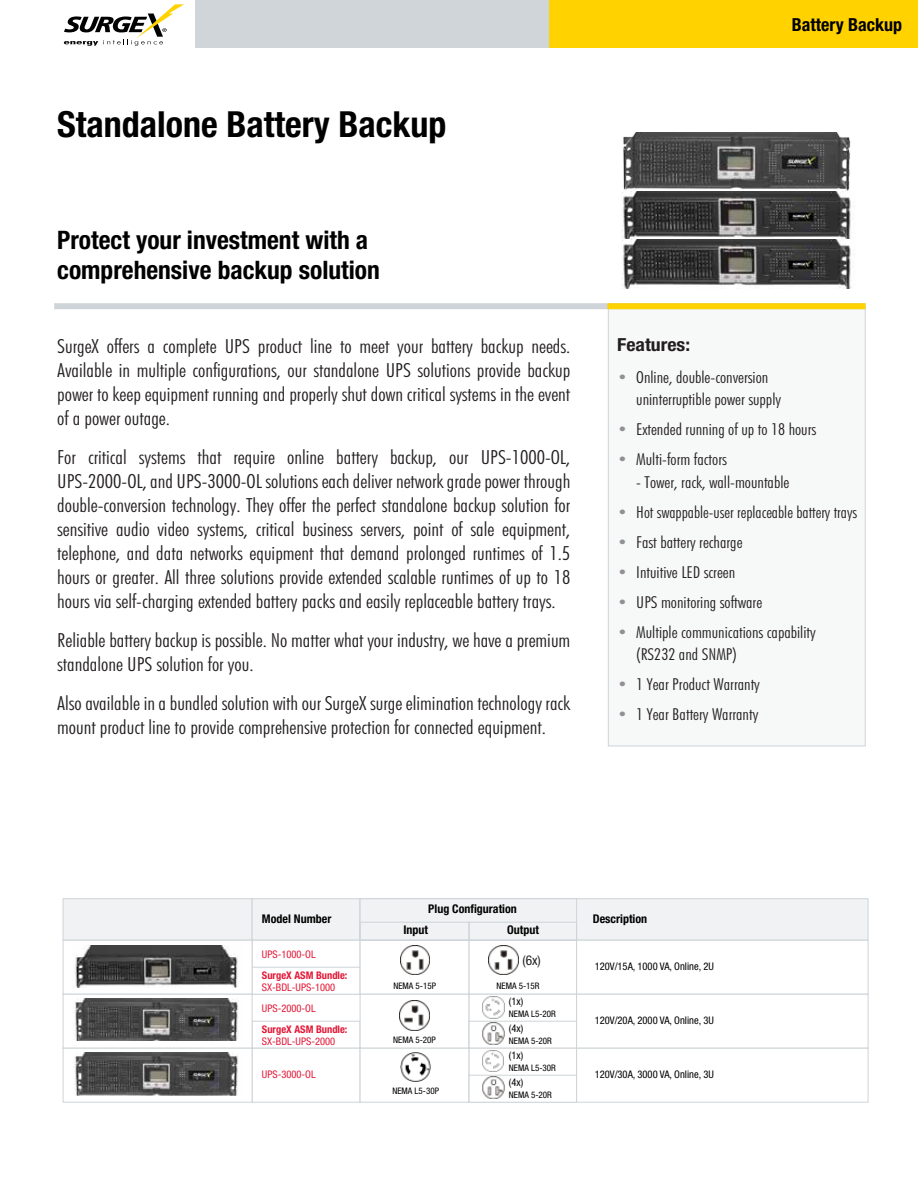
<style>
.page{position:relative;width:918px;height:1188px;background:#fff}
.page>*{position:absolute;margin:0;border:0;box-sizing:border-box;transform-origin:0 0}
.t1{font:700 condensed 36px "Helvetica Neue";color:#000}
.t2{font:700 condensed 25.5px/30px "Helvetica Neue";color:#000}
.t3{font:300 condensed 19.5px/24px "Futura BT";color:#231f20;text-align:justify;scale:1.1 1}
.t4{font:700 condensed 18px "Helvetica Neue";color:#000}
.t5{font:700 condensed 18px "Helvetica Neue";color:#231f20;scale:1.1 1}
.t6{font:300 condensed 16.5px/22.5px "Futura BT";color:#231f20;scale:1.1 1}
.t7{font:300 condensed 16.5px "Futura BT";color:#231f20;scale:1.06 1}
.t8{font:condensed 13.5px "Helvetica Neue";color:#231f20}
.t9{font:700 condensed 12px "Helvetica Neue";color:#000100}
.t10{font:condensed 10.5px "Helvetica Neue";color:#000100}
.t11{font:condensed 10.5px "Helvetica Neue";color:#e31837}
.t12{font:700 condensed 10.5px "Helvetica Neue";color:#e31837}
.t13{font:condensed 9px "Helvetica Neue";color:#000100}
.s1{color:#919195}
</style>
<div class="page">
<div style="left:478px;top:0;width:440px;height:48px;background:#ffd200"></div>
<div style="left:196px;top:0;width:353px;height:48px;background:#d0d5d9"></div>
<svg style="left:64px;top:4px;width:120px;height:42px"></svg>
<div style="left:608px;top:305px;width:258px;height:441px;background:#f7f8f8;border:1px solid #ced4d8"></div>
<div style="left:54px;top:303px;width:812px;height:6px;background:#ced4d8"></div>
<div style="left:608px;top:303px;width:258px;height:6px;background:#ffd200"></div>
<img style="left:622px;top:192px;width:233px;height:97px">
<img style="left:623px;top:133px;width:228px;height:58px">
<div style="left:63px;top:898px;width:189px;height:43px;background:#f0f2f3;border:1px solid #ced4d8"></div>
<div style="left:252px;top:898px;width:108px;height:43px;background:#f0f2f3;border:1px solid #ced4d8"></div>
<div style="left:360px;top:898px;width:508px;height:43px;background:#f0f2f3;border:1px solid #ced4d8"></div>
<div style="left:360px;top:898px;width:217px;height:43px;background:#f0f2f3;border:1px solid #ced4d8"></div>
<div style="left:252px;top:940px;width:108px;height:55px;background:#fff;border:1px solid #ced4d8"></div>
<div style="left:252px;top:967px;width:108px;height:27px;background:#fff;border:1px solid #ced4d8"></div>
<div style="left:360px;top:940px;width:109px;height:55px;background:#fff;border:1px solid #ced4d8"></div>
<div style="left:469px;top:940px;width:108px;height:55px;background:#fff;border:1px solid #ced4d8"></div>
<div style="left:360px;top:922px;width:109px;height:19px;border:1px solid #ced4d8"></div>
<div style="left:469px;top:922px;width:108px;height:19px;border:1px solid #ced4d8"></div>
<div style="left:576px;top:940px;width:292px;height:55px;background:#fff;border:1px solid #ced4d8"></div>
<div style="left:63px;top:940px;width:189px;height:55px;background:#fff;border:1px solid #ced4d8"></div>
<div style="left:252px;top:1021px;width:108px;height:27px;background:#fff;border:1px solid #ced4d8"></div>
<div style="left:360px;top:994px;width:109px;height:55px;background:#fff;border:1px solid #ced4d8"></div>
<div style="left:469px;top:994px;width:108px;height:55px;background:#fff;border:1px solid #ced4d8"></div>
<div style="left:469px;top:1021px;width:108px;height:27px;background:#fff;border:1px solid #ced4d8"></div>
<div style="left:576px;top:994px;width:292px;height:55px;background:#fff;border:1px solid #ced4d8"></div>
<div style="left:63px;top:994px;width:189px;height:55px;background:#fff;border:1px solid #ced4d8"></div>
<img style="left:400px;top:945px;width:29px;height:30px">
<img style="left:489px;top:945px;width:29px;height:30px">
<div style="left:252px;top:1048px;width:108px;height:55px;background:#fff;border:1px solid #ced4d8"></div>
<div style="left:360px;top:1048px;width:109px;height:55px;background:#fff;border:1px solid #ced4d8"></div>
<div style="left:469px;top:1048px;width:108px;height:55px;background:#fff;border:1px solid #ced4d8"></div>
<div style="left:469px;top:1075px;width:108px;height:28px;background:#fff;border:1px solid #ced4d8"></div>
<div style="left:576px;top:1048px;width:292px;height:55px;background:#fff;border:1px solid #ced4d8"></div>
<div style="left:63px;top:1048px;width:189px;height:55px;background:#fff;border:1px solid #ced4d8"></div>
<img style="left:75px;top:945px;width:163px;height:43px">
<img style="left:74px;top:998px;width:165px;height:43px">
<img style="left:74px;top:1053px;width:165px;height:42px">
<img style="left:399px;top:1000px;width:31px;height:31px">
<img style="left:400px;top:1052px;width:31px;height:30px">
<img style="left:483px;top:997px;width:21px;height:21px">
<img style="left:482px;top:1051px;width:21px;height:21px">
<img style="left:482px;top:1023px;width:23px;height:22px">
<img style="left:482px;top:1077px;width:23px;height:22px">
<h1 class="t1" style="left:57px;top:102px;width:391px">Standalone Battery Backup</h1>
<h2 class="t2" style="left:57px;top:225px;width:324px">Protect your investment with a comprehensive backup solution</h2>
<p class="t3" style="left:57px;top:334px;width:468px">SurgeX offers a complete UPS product line to meet your battery backup needs.<br>Available in multiple configurations, our standalone UPS solutions provide backup power to keep equipment running and properly shut down critical systems in the event of a power outage.</p>
<p class="t3" style="left:57px;top:445px;width:468px">For critical systems that require online battery backup, our UPS-1000-OL, UPS-2000-OL, and UPS-3000-OL solutions each deliver network grade power through double-conversion technology. They offer the perfect standalone backup solution for sensitive audio video systems, critical business servers, point of sale equipment, telephone, and data networks equipment that demand prolonged runtimes of 1.5 hours or greater. All three solutions provide extended scalable runtimes of up to 18 hours via self-charging extended battery packs and easily replaceable battery trays.</p>
<p class="t3" style="left:57px;top:628px;width:468px">Reliable battery backup is possible. No matter what your industry, we have a premium standalone UPS solution for you.</p>
<p class="t3" style="left:57px;top:691px;width:468px">Also available in a bundled solution with our SurgeX surge elimination technology rack mount product line to provide comprehensive protection for connected equipment.</p>
<p class="t4" style="left:792px;top:14px;width:112px">Battery Backup</p>
<p class="t5" style="left:617px;top:334px;width:68px">Features:</p>
<p class="t6" style="left:636px;top:366px;width:133px;text-indent:-19px"><span class="s1">•</span> Online, double-conversion uninterruptible power supply</p>
<p class="t6" style="left:617px;top:418px;width:182px"><span class="s1">•</span> Extended running of up to 18 hours</p>
<p class="t6" style="left:617px;top:448px;width:101px"><span class="s1">•</span> Multi-form factors</p>
<p class="t6" style="left:636px;top:471px;width:141px">- Tower, rack, wall-mountable</p>
<p class="t7" style="left:617px;top:502px;width:228px"><span class="s1">•</span> Hot swappable-user replaceable battery trays</p>
<p class="t6" style="left:617px;top:531px;width:115px"><span class="s1">•</span> Fast battery recharge</p>
<p class="t6" style="left:617px;top:561px;width:109px"><span class="s1">•</span> Intuitive LED screen</p>
<p class="t6" style="left:617px;top:591px;width:133px"><span class="s1">•</span> UPS monitoring software</p>
<p class="t6" style="left:636px;top:621px;width:165px;text-indent:-19px"><span class="s1">•</span> Multiple communications capability (RS232 and SNMP)</p>
<p class="t6" style="left:617px;top:673px;width:131px"><span class="s1">•</span> 1 Year Product Warranty</p>
<p class="t6" style="left:617px;top:703px;width:130px"><span class="s1">•</span> 1 Year Battery Warranty</p>
<p class="t9" style="left:428px;top:901px;width:90px">Plug Configuration</p>
<p class="t9" style="left:262px;top:912px;width:71px">Model Number</p>
<p class="t9" style="left:593px;top:912px;width:56px">Description</p>
<p class="t9" style="left:403px;top:923px;width:26px">Input</p>
<p class="t9" style="left:507px;top:923px;width:33px">Output</p>
<p class="t11" style="left:262px;top:949px;width:55px">UPS-1000-OL</p>
<p class="t12" style="left:262px;top:968px;width:87px">SurgeX ASM Bundle:</p>
<p class="t11" style="left:262px;top:981px;width:75px">SX-BDL-UPS-1000</p>
<p class="t11" style="left:262px;top:1003px;width:55px">UPS-2000-OL</p>
<p class="t12" style="left:262px;top:1022px;width:87px">SurgeX ASM Bundle:</p>
<p class="t11" style="left:262px;top:1035px;width:75px">SX-BDL-UPS-2000</p>
<p class="t8" style="left:522px;top:952px;width:20px">(6x)</p>
<p class="t13" style="left:393px;top:980px;width:44px">NEMA 5-15P</p>
<p class="t13" style="left:497px;top:980px;width:44px">NEMA 5-15R</p>
<p class="t10" style="left:509px;top:995px;width:16px">(1x)</p>
<p class="t13" style="left:509px;top:1009px;width:48px">NEMA L5-20R</p>
<p class="t13" style="left:393px;top:1035px;width:44px">NEMA 5-20P</p>
<p class="t10" style="left:509px;top:1022px;width:16px">(4x)</p>
<p class="t13" style="left:509px;top:1036px;width:44px">NEMA 5-20R</p>
<p class="t10" style="left:509px;top:1049px;width:16px">(1x)</p>
<p class="t10" style="left:595px;top:961px;width:121px">120V/15A, 1000 VA, Online, 2U</p>
<p class="t10" style="left:595px;top:1015px;width:121px">120V/20A, 2000 VA, Online, 3U</p>
<p class="t13" style="left:509px;top:1063px;width:48px">NEMA L5-30R</p>
<p class="t11" style="left:262px;top:1069px;width:55px">UPS-3000-OL</p>
<p class="t10" style="left:595px;top:1069px;width:121px">120V/30A, 3000 VA, Online, 3U</p>
<p class="t10" style="left:509px;top:1076px;width:16px">(4x)</p>
<p class="t13" style="left:392px;top:1086px;width:48px">NEMA L5-30P</p>
<p class="t13" style="left:509px;top:1090px;width:44px">NEMA 5-20R</p>
</div>
